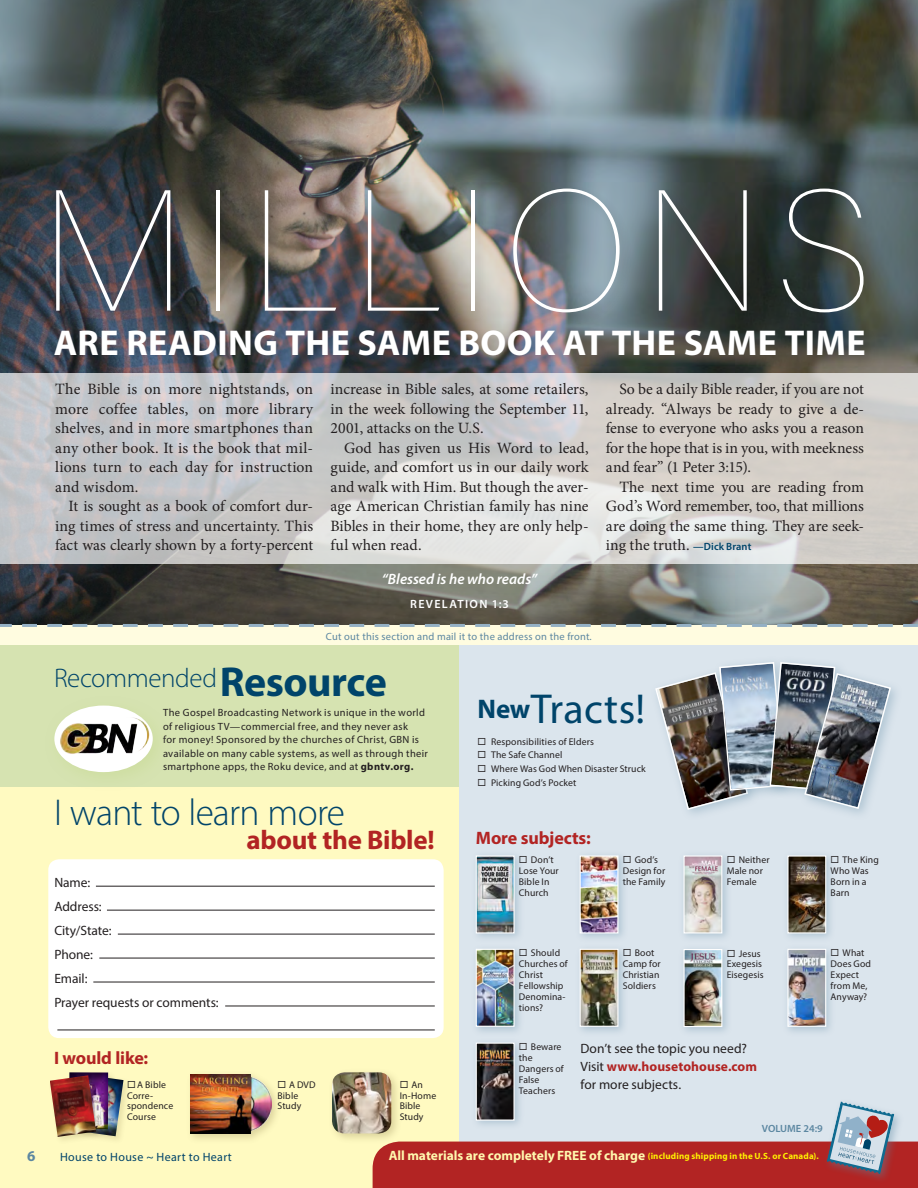
<style>
.page{position:relative;width:918px;height:1188px;background:#fff}
.page>*{position:absolute;margin:0;border:0;box-sizing:border-box;transform-origin:0 0}
.Side_Article_Heading{font:100 171px "Acumin Pro";letter-spacing:.085em;color:#fff}
.t1{font:700 42px "Myriad Pro";letter-spacing:-.01em;color:#00446a}
.t2{font:42px "Myriad Pro";letter-spacing:.01em;color:#00446a}
.t3{font:300 37.5px "Myriad Pro";letter-spacing:-.025em;color:#00446a}
.Side_Article_Heading-2{font:700 36px "Myriad Pro";letter-spacing:.01em;color:#fff}
.t4{font:700 27px "Myriad Pro";letter-spacing:-.01em;color:#b22423}
.t5{font:300 27px "Myriad Pro";letter-spacing:-.015em;color:#00446a}
.t6{font:700 27px "Myriad Pro";color:#00446a}
.t7{font:700 18px "Myriad Pro";letter-spacing:-.01em;color:#b22423}
.Body_Serif{font:15.75px/19.5px "Minion Pro";color:#231f20;text-align:justify}
.scripture_1{font:italic 600 15px "Myriad Pro";color:#fff}
.t8{font:700 15px "Myriad Pro";color:#5c87a1}
.t9{font:13.5px/18px "Myriad Pro";letter-spacing:-.005em;color:#231f20}
.t10{font:700 13.5px "Myriad Pro";color:#fff8ae}
.t11{font:12px "Myriad Pro";letter-spacing:.03em;color:#00446a}
.scripture_attributio{font:600 12px "Myriad Pro";letter-spacing:.11em;color:#fff}
.t12{font:10.5px/13.5px "Myriad Pro";letter-spacing:.03em;color:#231f20}
.t13{font:10.5px "Myriad Pro";letter-spacing:.02em;color:#5c87a1}
.t14{font:600 10.5px "Myriad Pro";color:#5c87a1}
.t15{font:9.75px/10.8px "Myriad Pro";letter-spacing:.01em;color:#231f20}
.s1{font-style:italic}
.s2{font-family:"Myriad Pro";font-weight:600;font-size:10.5px;color:#00446a}
.s3{font-weight:700}
.s4{font-weight:700;color:#b22423}
.s5{font-size:9px;color:#fff101}
</style>
<div class="page">
<img style="left:0;top:0;width:918px;height:374px">
<svg style="left:0;top:564px;width:918px;height:60px;background:#5f5f58"></svg>
<svg style="left:0;top:374px;width:918px;height:190px;background:#d0cfce"></svg>
<div style="left:459px;top:625px;width:459px;height:563px;background:#dbe5ed"></div>
<img style="left:655px;top:662px;width:237px;height:152px">
<div style="left:471px;top:944px;width:53px;height:93px;background:#5c87a1;opacity:.34"></div>
<img style="left:475px;top:948px;width:40px;height:79px">
<div style="left:575px;top:944px;width:53px;height:93px;background:#5c87a1;opacity:.34"></div>
<img style="left:579px;top:948px;width:40px;height:79px">
<div style="left:575px;top:850px;width:53px;height:93px;background:#5c87a1;opacity:.34"></div>
<img style="left:579px;top:855px;width:40px;height:79px">
<div style="left:679px;top:850px;width:53px;height:93px;background:#5c87a1;opacity:.34"></div>
<svg style="left:683px;top:855px;width:40px;height:79px"></svg>
<div style="left:679px;top:944px;width:53px;height:93px;background:#5c87a1;opacity:.34"></div>
<img style="left:683px;top:948px;width:40px;height:80px">
<div style="left:471px;top:850px;width:53px;height:93px;background:#5c87a1;opacity:.34"></div>
<img style="left:475px;top:855px;width:40px;height:79px">
<div style="left:782px;top:850px;width:54px;height:93px;background:#5c87a1;opacity:.34"></div>
<img style="left:787px;top:855px;width:40px;height:79px">
<div style="left:782px;top:944px;width:54px;height:93px;background:#5c87a1;opacity:.34"></div>
<img style="left:787px;top:948px;width:40px;height:79px">
<div style="left:0;top:625px;width:459px;height:563px;background:#fffac1"></div>
<div style="left:48px;top:859px;width:396px;height:179px;background:#fff;border-radius:11px"></div>
<div style="left:0;top:625px;width:459px;height:162px;background:#d6e3b1"></div>
<div style="left:0;top:626px;width:918px;height:19px;background:#fffce0"></div>
<hr style="left:99px;top:958px;width:336px;height:1px;background:#231f20">
<hr style="left:96px;top:886px;width:339px;height:1px;background:#231f20">
<hr style="left:57px;top:1030px;width:378px;height:1px;background:#231f20">
<hr style="left:107px;top:910px;width:328px;height:1px;background:#231f20">
<hr style="left:93px;top:982px;width:342px;height:1px;background:#231f20">
<hr style="left:225px;top:1006px;width:210px;height:1px;background:#231f20">
<hr style="left:118px;top:934px;width:317px;height:1px;background:#231f20">
<div style="left:78px;top:1073px;width:53px;height:71px;background:#776736;opacity:.16"></div>
<img style="left:116px;top:1075px;width:8px;height:61px">
<div style="left:67px;top:1070px;width:49px;height:67px;background:#776736;opacity:.16"></div>
<img style="left:69px;top:1072px;width:39px;height:57px">
<div style="left:48px;top:1074px;width:56px;height:71px;background:#776736;opacity:.16"></div>
<img style="left:50px;top:1075px;width:46px;height:62px">
<div style="left:186px;top:1070px;width:96px;height:74px;background:#776736;opacity:.26"></div>
<img style="left:190px;top:1074px;width:82px;height:59px">
<div style="left:328px;top:1068px;width:74px;height:76px;background:#776736;opacity:.26"></div>
<img style="left:332px;top:1072px;width:41px;height:61px">
<svg style="left:373px;top:1042px;width:545px;height:146px"></svg>
<div style="left:45px;top:695px;width:127px;height:97px;background:#c7d993;opacity:.56"></div>
<div style="left:56px;top:707px;width:95px;height:64px;background:#fff;border-radius:50%"></div>
<div style="left:54px;top:706px;width:99px;height:66px;border:3px solid #fff;border-radius:50%"></div>
<img style="left:45px;top:715px;width:115px;height:40px">
<svg style="left:0;top:624px;width:918px;height:3px;background:#a7b6b9"></svg>
<div style="left:52px;top:185px;width:825px;height:140px;background:#231f20;opacity:.15"></div>
<div style="left:52px;top:327px;width:825px;height:41px;background:#231f20;opacity:.15"></div>
<p class="Side_Article_Heading" style="left:40px;top:134px;width:833px">MILLIONS</p>
<p class="Side_Article_Heading-2" style="left:54px;top:320px;width:813px">ARE READING THE SAME BOOK AT THE SAME TIME</p>
<p class="Body_Serif" style="left:55px;top:380px;width:260px">The Bible is on more nightstands, on more coffee tables, on more library shelves, and in more smartphones than any other book. It is the book that mil&shy;lions turn to each day for instruction and wisdom.</p>
<p class="Body_Serif" style="left:55px;top:497px;width:260px;text-indent:13px">It is sought as a book of comfort dur&shy;ing times of stress and uncertainty. This fact was clearly shown by a forty-percent</p>
<p class="Body_Serif" style="left:331px;top:379px;width:260px">increase in Bible sales, at some retailers, in the week following the September 11, 2001, attacks on the U.S.</p>
<p class="Body_Serif" style="left:331px;top:438px;width:260px;text-indent:13px">God has given us His Word to lead, guide, and comfort us in our daily work and walk with Him. But though the aver&shy;age American Christian family has nine Bibles in their home, they are only help&shy;ful when read.</p>
<p class="scripture_1" style="left:382px;top:569px;width:157px">“Blessed is he who reads”</p>
<p class="scripture_attributio" style="left:410px;top:596px;width:100px">REVELATION 1:3</p>
<p class="t13" style="left:326px;top:630px;width:268px">Cut out this section and mail it to the address on the front<span class="s1">.</span></p>
<p class="Body_Serif" style="left:606px;top:379px;width:260px;text-indent:13px">So be a daily Bible reader, if you are not already. “Always be ready to give a de&shy;fense to everyone who asks you a reason for the hope that is in you, with meekness and fear” (1 Peter 3:15).</p>
<p class="Body_Serif" style="left:606px;top:477px;width:260px;text-indent:13px">The next time you are reading from God’s Word remember, too, that millions are doing the same thing. They are seek&shy;ing the truth. <span class="s2">—Dick Brant</span></p>
<p class="t5" style="left:54px;top:662px;width:165px">Recommended</p>
<p class="t1" style="left:220px;top:654px;width:169px">Resource</p>
<p class="t12" style="left:163px;top:706px;width:266px">The Gospel Broadcasting Network is unique in the world of religious TV—commercial free, and they never ask<br>for money! Sponsored by the churches of Christ, GBN is available on many cable systems, as well as through their smartphone apps, the Roku device, and at <span class="s3">gbntv.org.</span></p>
<p class="t3" style="left:54px;top:790px;width:293px">I want to learn more</p>
<p class="t4" style="left:247px;top:823px;width:190px">about the Bible!</p>
<p class="t9" style="left:54px;top:873px;width:37px">Name:</p>
<p class="t9" style="left:54px;top:897px;width:49px">Address:</p>
<p class="t9" style="left:54px;top:921px;width:59px">City/State:</p>
<p class="t9" style="left:54px;top:945px;width:40px">Phone:</p>
<p class="t9" style="left:54px;top:969px;width:35px">Email:</p>
<p class="t9" style="left:54px;top:993px;width:166px">Prayer requests or comments:</p>
<p class="t7" style="left:54px;top:1046px;width:96px">I would like:</p>
<p class="t15" style="left:127px;top:1079px;width:48px">◻ A Bible<br>Corre&shy;spondence<br>Course</p>
<p class="t15" style="left:278px;top:1079px;width:40px">◻ A DVD<br>Bible<br>Study</p>
<p class="t15" style="left:400px;top:1079px;width:38px">◻ An<br>In-Home<br>Bible<br>Study</p>
<p class="t2" style="left:531px;top:683px;width:116px">Tracts!</p>
<p class="t6" style="left:478px;top:691px;width:54px">New</p>
<p class="t15" style="left:478px;top:736px;width:118px">◻ Responsibilities of Elders</p>
<p class="t15" style="left:478px;top:750px;width:86px">◻ The Safe Channel</p>
<p class="t15" style="left:478px;top:763px;width:170px">◻ Where Was God When Disaster Struck</p>
<p class="t15" style="left:478px;top:777px;width:100px">◻ Picking God’s Pocket</p>
<p class="t7" style="left:476px;top:826px;width:116px">More subjects:</p>
<p class="t15" style="left:519px;top:854px;width:41px">◻ Don’t<br>Lose Your<br>Bible In<br>Church</p>
<p class="t15" style="left:831px;top:854px;width:50px">◻ The King<br>Who Was<br>Born in a<br>Barn</p>
<p class="t15" style="left:623px;top:854px;width:44px">◻ God’s<br>Design for the Family</p>
<p class="t15" style="left:727px;top:854px;width:44px">◻ Neither<br>Male nor<br>Female</p>
<p class="t15" style="left:519px;top:947px;width:50px">◻ Should<br>Churches of<br>Christ<br>Fellowship<br>Denomina&shy;tions?</p>
<p class="t15" style="left:623px;top:947px;width:39px">◻ Boot<br>Camp for<br>Christian<br>Soldiers</p>
<p class="t15" style="left:727px;top:948px;width:38px">◻ Jesus<br>Exegesis<br>Eisegesis</p>
<p class="t15" style="left:831px;top:947px;width:42px">◻ What<br>Does God<br>Expect from Me,<br>Anyway?</p>
<p class="t15" style="left:519px;top:1041px;width:46px">◻ Beware the<br>Dangers of<br>False<br>Teachers</p>
<p class="t9" style="left:580px;top:1039px;width:178px">Don’t see the topic you need?<br>Visit <span class="s4">www.housetohouse.com </span>for more subjects.</p>
<p class="t14" style="left:762px;top:1122px;width:63px">VOLUME 24:9</p>
<p class="t8" style="left:27px;top:1146px;width:10px">6</p>
<p class="t11" style="left:60px;top:1150px;width:173px">House to House ~ Heart to Heart</p>
<p class="t10" style="left:389px;top:1147px;width:432px">All materials are completely FREE of charge <span class="s5">(including shipping in the U.S. or Canada).</span></p>
</div>
